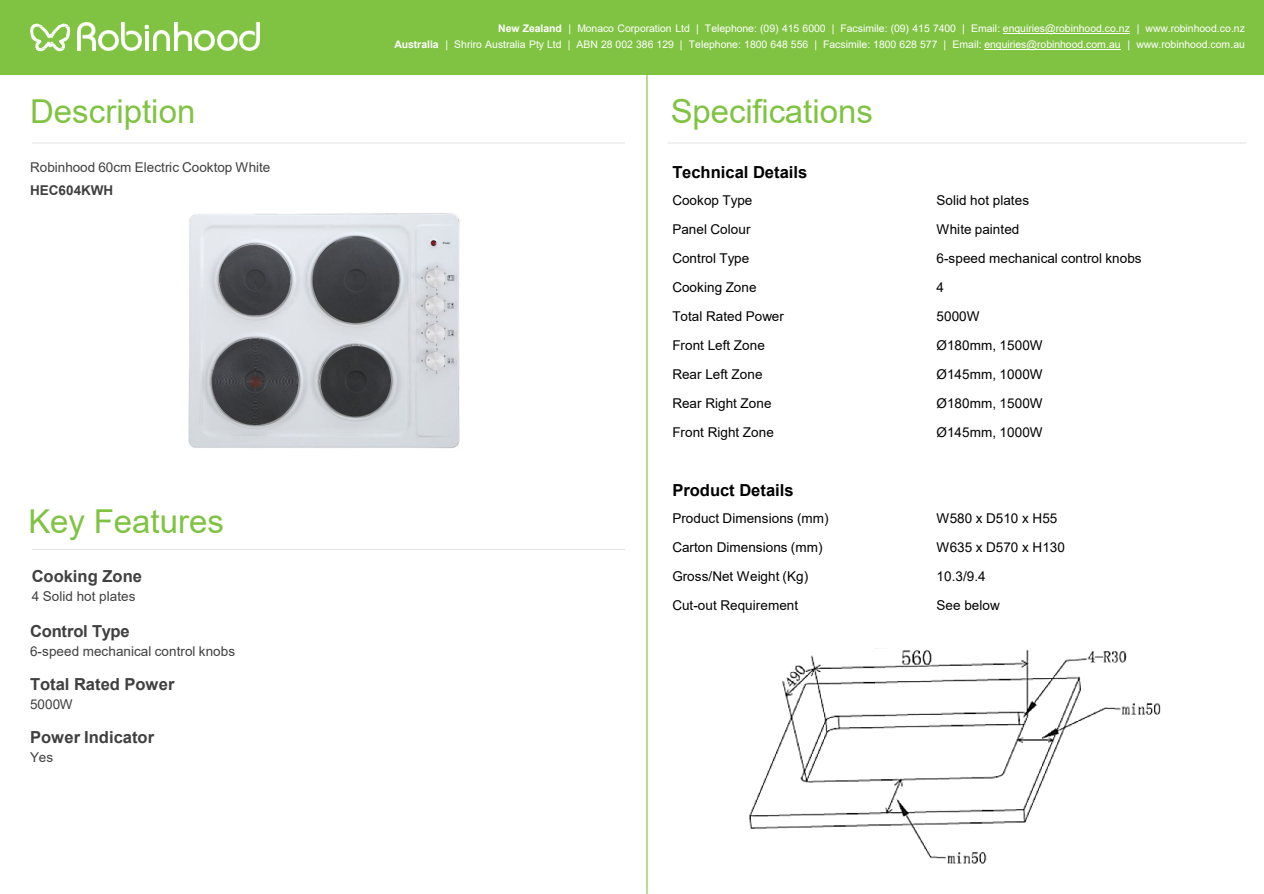
<style>
.page{position:relative;width:1264px;height:894px;background:#fff}
.page>*{position:absolute;margin:0;border:0;box-sizing:border-box;transform-origin:0 0}
.t1{font:33px "Arial";color:#80c342}
.t2{font:700 16.5px "Arial";color:#404040}
.t3{font:700 16.5px "Arial";color:#000}
.t4{font:13.5px "Arial";letter-spacing:.005em;color:#000}
.t5{font:13.5px "Arial";letter-spacing:.005em;color:#404040}
.t6{font:700 13.5px "Arial";color:#404040}
.t7{font:10.5px "Arial";letter-spacing:-.005em;color:#fff}
.s1{font-weight:700}
</style>
<div class="page">
<div style="left:0;top:0;width:1263px;height:74px;background:#80c342"></div>
<img style="left:77px;top:22px;width:18px;height:28px">
<img style="left:99px;top:31px;width:19px;height:20px">
<img style="left:122px;top:22px;width:19px;height:29px">
<hr style="left:145px;top:31px;width:3px;height:19px;background:#fff">
<svg style="left:145px;top:25px;width:4px;height:4px"></svg>
<img style="left:153px;top:31px;width:17px;height:19px">
<img style="left:175px;top:22px;width:16px;height:28px">
<img style="left:195px;top:31px;width:19px;height:20px">
<img style="left:217px;top:31px;width:20px;height:20px">
<img style="left:240px;top:22px;width:19px;height:29px">
<svg style="left:30px;top:23px;width:40px;height:28px"></svg>
<hr style="left:646px;top:68px;width:1px;height:825px;background:#80c342">
<hr style="left:1002px;top:33px;width:127px;height:1px;background:#fff">
<hr style="left:984px;top:49px;width:136px;height:1px;background:#fff">
<hr style="left:32px;top:142px;width:593px;height:1px;background:#f0f1f0">
<hr style="left:32px;top:548px;width:593px;height:2px;background:#f0f1f0">
<hr style="left:667px;top:142px;width:579px;height:1px;background:#f0f1f0">
<img style="left:188px;top:213px;width:272px;height:236px">
<img style="left:749px;top:648px;width:412px;height:216px">
<p class="t1" style="left:30px;top:89px;width:167px">Description</p>
<p class="t5" style="left:30px;top:158px;width:242px">Robinhood 60cm Electric Cooktop White</p>
<p class="t6" style="left:30px;top:181px;width:85px">HEC604KWH</p>
<p class="t1" style="left:28px;top:498px;width:197px">Key Features</p>
<p class="t2" style="left:32px;top:564px;width:112px">Cooking Zone</p>
<p class="t5" style="left:32px;top:587px;width:105px">4 Solid hot plates</p>
<p class="t2" style="left:30px;top:619px;width:101px">Control Type</p>
<p class="t5" style="left:30px;top:641px;width:206px">6-speed mechanical control knobs</p>
<p class="t2" style="left:30px;top:672px;width:146px">Total Rated Power</p>
<p class="t5" style="left:30px;top:694px;width:44px">5000W</p>
<p class="t2" style="left:30px;top:725px;width:125px">Power Indicator</p>
<p class="t5" style="left:30px;top:747px;width:25px">Yes</p>
<p class="t7" style="left:498px;top:21px;width:748px"><span class="s1">New Zealand</span> | Monaco Corporation Ltd | Telephone: (09) 415 6000 | Facsimile: (09) 415 7400 | Email: enquiries@robinhood.co.nz | www.robinhood.co.nz</p>
<p class="t7" style="left:394px;top:37px;width:852px"><span class="s1">Australia</span> | Shriro Australia Pty Ltd | ABN 28 002 386 129 | Telephone: 1800 648 556 | Facsimile: 1800 628 577 | Email: enquiries@robinhood.com.au | www.robinhood.com.au</p>
<p class="t1" style="left:670px;top:89px;width:204px">Specifications</p>
<p class="t3" style="left:672px;top:160px;width:137px">Technical Details</p>
<p class="t4" style="left:672px;top:191px;width:82px">Cookop Type</p>
<p class="t4" style="left:936px;top:191px;width:94px">Solid hot plates</p>
<p class="t4" style="left:672px;top:220px;width:80px">Panel Colour</p>
<p class="t4" style="left:936px;top:220px;width:84px">White painted</p>
<p class="t4" style="left:672px;top:249px;width:78px">Control Type</p>
<p class="t4" style="left:936px;top:249px;width:206px">6-speed mechanical control knobs</p>
<p class="t4" style="left:672px;top:278px;width:86px">Cooking Zone</p>
<p class="t4" style="left:936px;top:278px;width:9px">4</p>
<p class="t4" style="left:672px;top:307px;width:113px">Total Rated Power</p>
<p class="t4" style="left:936px;top:307px;width:44px">5000W</p>
<p class="t4" style="left:672px;top:336px;width:94px">Front Left Zone</p>
<p class="t4" style="left:936px;top:336px;width:107px">Ø180mm, 1500W</p>
<p class="t4" style="left:672px;top:365px;width:92px">Rear Left Zone</p>
<p class="t4" style="left:936px;top:365px;width:107px">Ø145mm, 1000W</p>
<p class="t4" style="left:672px;top:393px;width:101px">Rear Right Zone</p>
<p class="t4" style="left:936px;top:393px;width:107px">Ø180mm, 1500W</p>
<p class="t4" style="left:672px;top:422px;width:103px">Front Right Zone</p>
<p class="t4" style="left:936px;top:422px;width:107px">Ø145mm, 1000W</p>
<p class="t3" style="left:672px;top:478px;width:123px">Product Details</p>
<p class="t4" style="left:672px;top:509px;width:158px">Product Dimensions (mm)</p>
<p class="t4" style="left:936px;top:509px;width:122px">W580 x D510 x H55</p>
<p class="t4" style="left:672px;top:538px;width:152px">Carton Dimensions (mm)</p>
<p class="t4" style="left:936px;top:538px;width:130px">W635 x D570 x H130</p>
<p class="t4" style="left:672px;top:567px;width:137px">Gross/Net Weight (Kg)</p>
<p class="t4" style="left:936px;top:567px;width:51px">10.3/9.4</p>
<p class="t4" style="left:672px;top:596px;width:127px">Cut-out Requirement</p>
<p class="t4" style="left:936px;top:596px;width:65px">See below</p>
</div>
